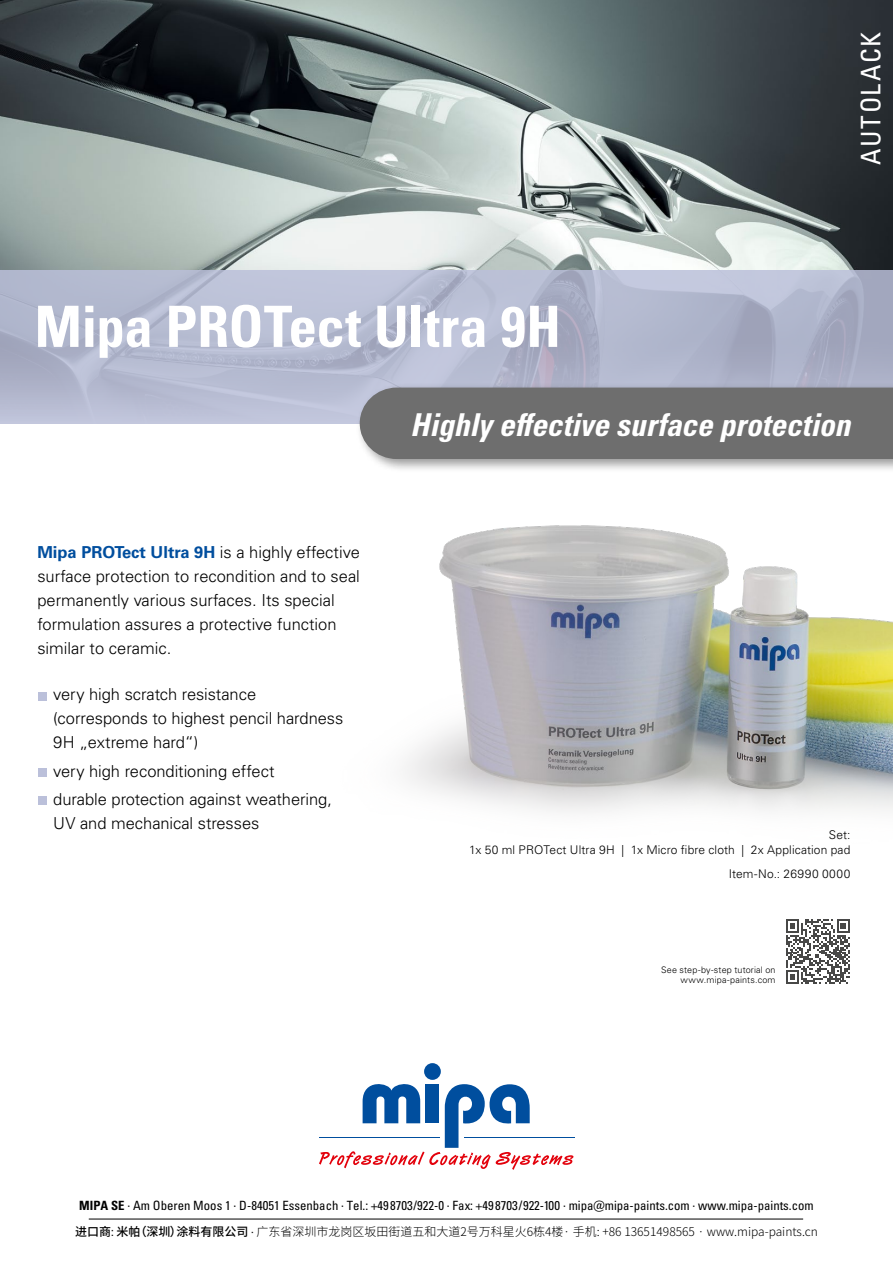
<style>
.page{position:relative;width:893px;height:1263px;background:#fff}
.page>*{position:absolute;margin:0;border:0;box-sizing:border-box;transform-origin:0 0}
.t1{font:57px "Univers LTCYR 67 Bold Cond";letter-spacing:-.005em;color:#fff}
.t2{font:31.5px "Univers LTCYR 67 Bold Cond Obl";color:#fff}
.t3{font:condensed 27px "Univers LTCYR 57";letter-spacing:.05em;color:#fff}
.t4{font:300 16.5px/24px "Univers LT Pro 45";color:#000}
.t5{font:700 16.5px "Univers LT Pro 65";color:#004e9e}
.t6{font:condensed 12.75px "Univers LTCYR 57";color:#000}
.t7{font:300 12px "Source Han Sans CN";color:#000}
.t8{font:300 12px/15px "Univers LT Pro 45";letter-spacing:.01em;color:#000;text-align:right}
.t9{font:300 12px "Univers LT Pro 45";letter-spacing:.04em;color:#000}
.t10{font:300 9px/10.5px "Univers LT Pro 45";letter-spacing:.02em;color:#000;text-align:right}
.s1{font-family:"Univers LT Pro 45";font-weight:300;color:#000}
.s2{font-family:"Univers LTCYR 67 Bold Cond";font-stretch:normal}
.s3{font-weight:500}
.s4{font-family:"Univers LTCYR 57";font-weight:400;font-stretch:condensed}
</style>
<div class="page">
<img style="left:404px;top:525px;width:489px;height:288px">
<img style="left:0;top:0;width:893px;height:270px">
<svg style="left:0;top:270px;width:893px;height:154px;background:#b3b8ce"></svg>
<div style="left:355px;top:383px;width:538px;height:90px;background:#000;opacity:.4"></div>
<div style="left:360px;top:388px;width:533px;height:71px;background:#6e6e6e"></div>
<div style="left:38px;top:692px;width:8px;height:8px;background:#bbc0da"></div>
<div style="left:38px;top:768px;width:8px;height:8px;background:#bbc0da"></div>
<div style="left:38px;top:797px;width:8px;height:8px;background:#bbc0da"></div>
<svg style="left:786px;top:919px;width:64px;height:65px"></svg>
<hr style="left:464px;top:1137px;width:110px;height:1px;background:#004e9e">
<div style="left:424px;top:1063px;width:17px;height:17px;background:#004e9e;border-radius:50%"></div>
<svg style="left:319px;top:1078px;width:254px;height:92px"></svg>
<hr style="left:89px;top:1219px;width:714px;height:1px;background:#000">
<h3 class="t3" style="left:854px;top:165px;width:134px;rotate:-90deg">AUTOLACK</h3>
<h1 class="t1" style="left:35px;top:292px;width:528px">Mipa PROTect Ultra 9H</h1>
<p class="t5" style="left:37px;top:542px;width:324px">Mipa PROTect Ultra 9H <span class="s1">is a highly effective</span></p>
<p class="t4" style="left:37px;top:564px;width:324px">surface protection to recondition and to seal permanently various surfaces. Its special formulation assures a protective function similar to ceramic.</p>
<p class="t4" style="left:53px;top:682px;width:291px">very high scratch resistance (corresponds to highest pencil hardness<br>9H „extreme hard“)</p>
<p class="t4" style="left:53px;top:756px;width:280px;line-height:28.2px">very high reconditioning effect durable protection against weathering,</p>
<p class="t4" style="left:53px;top:811px;width:208px">UV and mechanical stresses</p>
<h2 class="t2" style="left:410px;top:405px;width:442px">Highly effective surface protection</h2>
<p class="t8" style="left:469px;top:827px;width:383px">Set:<br>1x 50 ml PROTect Ultra 9H | 1x Micro fibre cloth | 2x Application pad</p>
<p class="t9" style="left:729px;top:866px;width:123px">Item-No.: 26990 0000</p>
<p class="t10" style="left:661px;top:964px;width:116px">See step-by-step tutorial on www.mipa-paints.com</p>
<p class="t6" style="left:79px;top:1197px;width:736px"><span class="s2">MIPA SE</span> · Am Oberen Moos 1 · D-84051 Essenbach · Tel.: +49 8703/922-0 · Fax: +49 8703/922-100 · mipa@mipa-paints.com · www.mipa-paints.com</p>
<p class="t7" style="left:75px;top:1225px;width:744px"><span class="s3">进口商</span><span class="s4">:</span> <span class="s3">米帕（深圳）涂料有限公司</span> <span class="s4">·</span> 广东省深圳市龙岗区坂田街道五和大道2号万科星火6栋4楼· 手机: +86 13651498565 · www.mipa-paints.cn</p>
</div>
